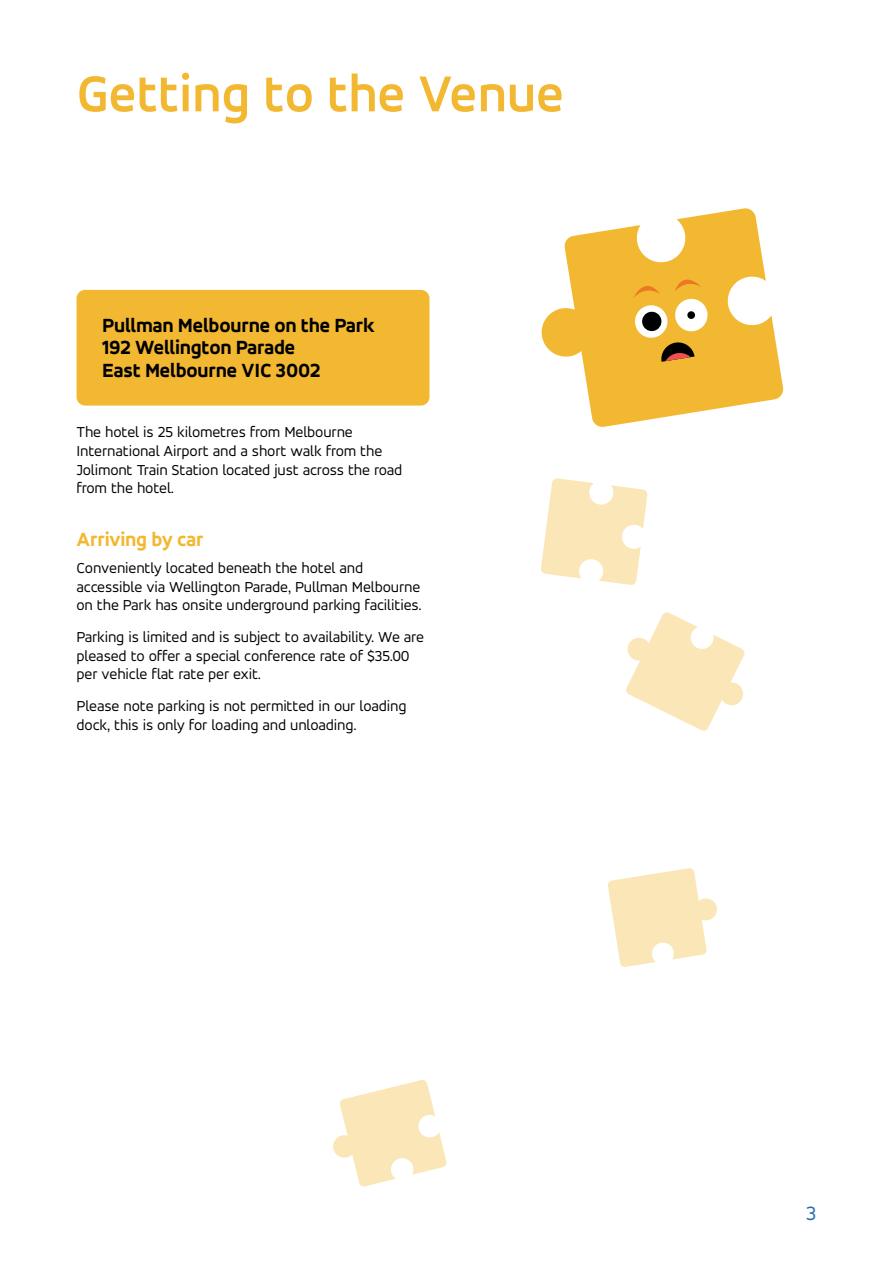
<style>
.page{position:relative;width:893px;height:1263px;background:#fff}
.page>*{position:absolute;margin:0;border:0;box-sizing:border-box;transform-origin:0 0}
.t1{font:700 54px "Accord Alternate";color:#f3b831}
.t2{font:21px "Accord Alternate";color:#2769b3}
.t3{font:800 20.25px/22.5px "Accord Alternate";letter-spacing:-.01em;color:#000}
.t4{font:800 20.25px "Accord Alternate";letter-spacing:-.01em;color:#f3b831}
.t5{font:15.75px/18.8px "Accord Alternate";letter-spacing:-.01em;color:#000}
</style>
<div class="page">
<svg style="left:541px;top:478px;width:107px;height:107px"></svg>
<svg style="left:333px;top:1080px;width:114px;height:107px"></svg>
<svg style="left:607px;top:868px;width:110px;height:99px"></svg>
<svg style="left:626px;top:612px;width:119px;height:119px"></svg>
<svg style="left:541px;top:208px;width:243px;height:219px;fill:#f3b831"></svg>
<svg style="left:633px;top:267px;width:76px;height:95px"></svg>
<div style="left:77px;top:290px;width:352px;height:116px;background:#f3b831;border-radius:9px"></div>
<h1 class="t1" style="left:77px;top:61px;width:489px">Getting to the Venue</h1>
<p class="t3" style="left:102px;top:314px;width:274px">Pullman Melbourne on the Park<br>192 Wellington Parade<br>East Melbourne VIC 3002</p>
<p class="t5" style="left:77px;top:422px;width:327px">The hotel is 25 kilometres from Melbourne International Airport and a short walk from the Jolimont Train Station located just across the road from the hotel.</p>
<p class="t4" style="left:77px;top:527px;width:129px">Arriving by car</p>
<p class="t5" style="left:77px;top:558px;width:347px">Conveniently located beneath the hotel and accessible via Wellington Parade, Pullman Melbourne on the Park has onsite underground parking facilities.</p>
<p class="t5" style="left:77px;top:627px;width:349px">Parking is limited and is subject to availability. We are pleased to offer a special conference rate of $35.00 per vehicle flat rate per exit.</p>
<p class="t5" style="left:77px;top:696px;width:331px">Please note parking is not permitted in our loading dock, this is only for loading and unloading.</p>
<h2 class="t2" style="left:806px;top:1201px;width:12px">3</h2>
</div>
